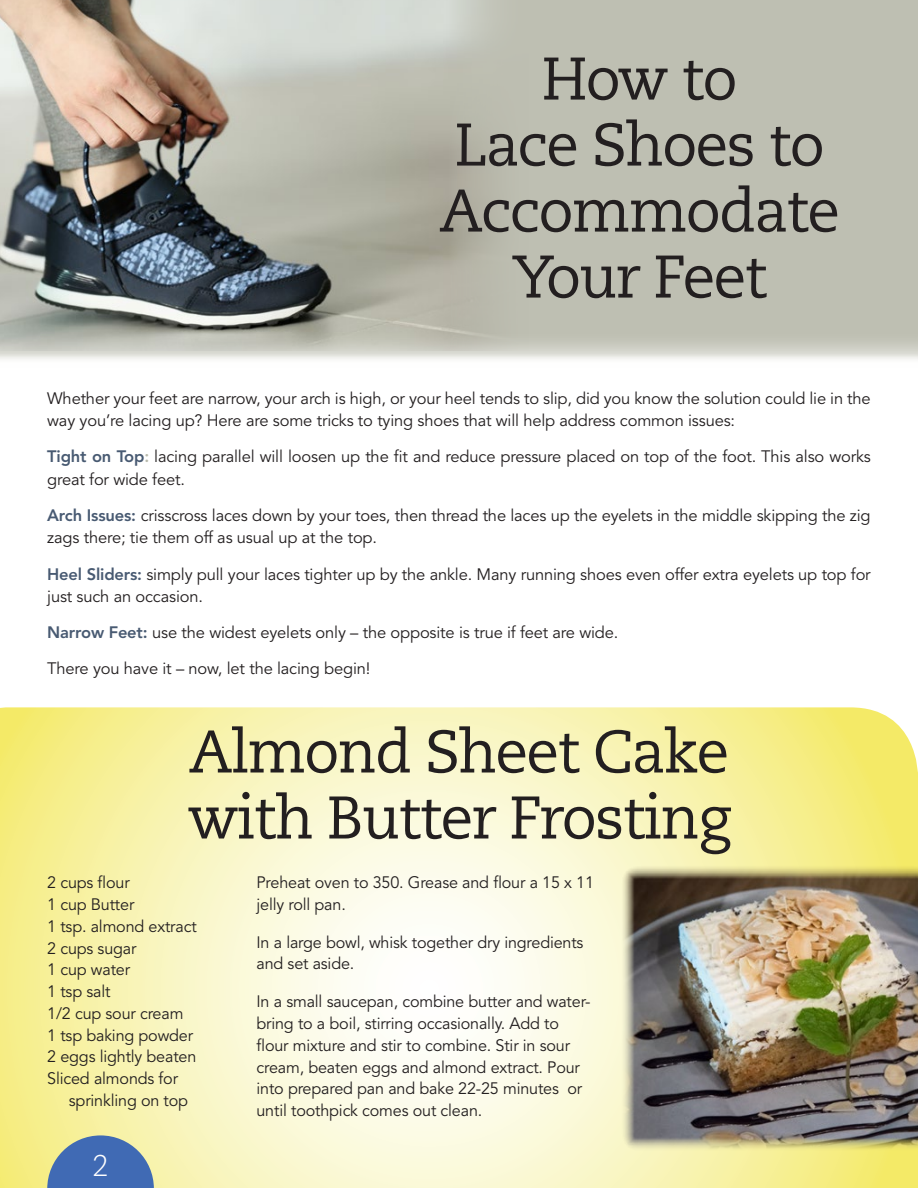
<style>
.page{position:relative;width:918px;height:1188px;background:#fff}
.page>*{position:absolute;margin:0;border:0;box-sizing:border-box;transform-origin:0 0}
.t1{font:60px/66px "Caecilia LT Std";letter-spacing:-.03em;color:#231f20;text-align:center}
.t2{font:300 30px "Caecilia LT Std";color:#fff}
.t3{font:16.5px/21.8px "Avenir LT Std";letter-spacing:-.01em;color:#231f20}
.s1{font-weight:800;color:#485a72}
.s2{font-weight:800;color:#b9baac}
</style>
<div class="page">
<div style="left:0;top:0;width:918px;height:368px;background:#bebfb2"></div>
<img style="left:0;top:0;width:492px;height:330px">
<svg style="left:0;top:707px;width:918px;height:481px;background:#f9f5c0"></svg>
<svg style="left:47px;top:1135px;width:107px;height:53px;background:#6988af"></svg>
<svg style="left:0;top:330px;width:918px;height:38px"></svg>
<img style="left:621px;top:865px;width:296px;height:286px">
<svg style="left:917px;top:837px;width:1px;height:351px"></svg>
<h1 class="t1" style="left:439px;top:47px;width:402px">How to<br>Lace Shoes to<br>Accommodate<br>Your Feet</h1>
<p class="t3" style="left:47px;top:388px;width:825px;line-height:22.5px">Whether your feet are narrow, your arch is high, or your heel tends to slip, did you know the solution could lie in the way you’re lacing up? Here are some tricks to tying shoes that will help address common issues:</p>
<p class="t3" style="left:47px;top:446px;width:825px;line-height:22.5px"><span class="s1">Tight on Top</span><span class="s2">:</span> lacing parallel will loosen up the fit and reduce pressure placed on top of the foot. This also works great for wide feet.</p>
<p class="t3" style="left:47px;top:505px;width:825px;line-height:22.5px"><span class="s1">Arch Issues:</span> crisscross laces down by your toes, then thread the laces up the eyelets in the middle skipping the zig zags there; tie them off as usual up at the top.</p>
<p class="t3" style="left:47px;top:563px;width:825px;line-height:22.5px"><span class="s1">Heel Sliders:</span> simply pull your laces tighter up by the ankle. Many running shoes even offer extra eyelets up top for just such an occasion.</p>
<p class="t3" style="left:47px;top:615px;width:573px;line-height:36px"><span class="s1">Narrow Feet:</span> use the widest eyelets only – the opposite is true if feet are wide.<br>There you have it – now, let the lacing begin!</p>
<h1 class="t1" style="left:187px;top:720px;width:545px;text-align:left">Almond Sheet Cake with Butter Frosting</h1>
<p class="t3" style="left:47px;top:872px;width:151px">2 cups flour<br>1 cup Butter<br>1 tsp. almond extract<br>2 cups sugar<br>1 cup water<br>1 tsp salt<br>1/2 cup sour cream<br>1 tsp baking powder<br>2 eggs lightly beaten<br>Sliced almonds for</p>
<p class="t3" style="left:69px;top:1090px;width:121px">sprinkling on top</p>
<p class="t3" style="left:256px;top:872px;width:339px">Preheat oven to 350. Grease and flour a 15 x 11 jelly roll pan.</p>
<p class="t3" style="left:256px;top:931px;width:329px">In a large bowl, whisk together dry ingredients and set aside.</p>
<p class="t3" style="left:256px;top:991px;width:335px">In a small saucepan, combine butter and water&shy;bring to a boil, stirring occasionally. Add to flour mixture and stir to combine. Stir in sour cream, beaten eggs and almond extract. Pour into prepared pan and bake 22-25 minutes or until toothpick comes out clean.</p>
<h2 class="t2" style="left:92px;top:1149px;width:18px">2</h2>
</div>
